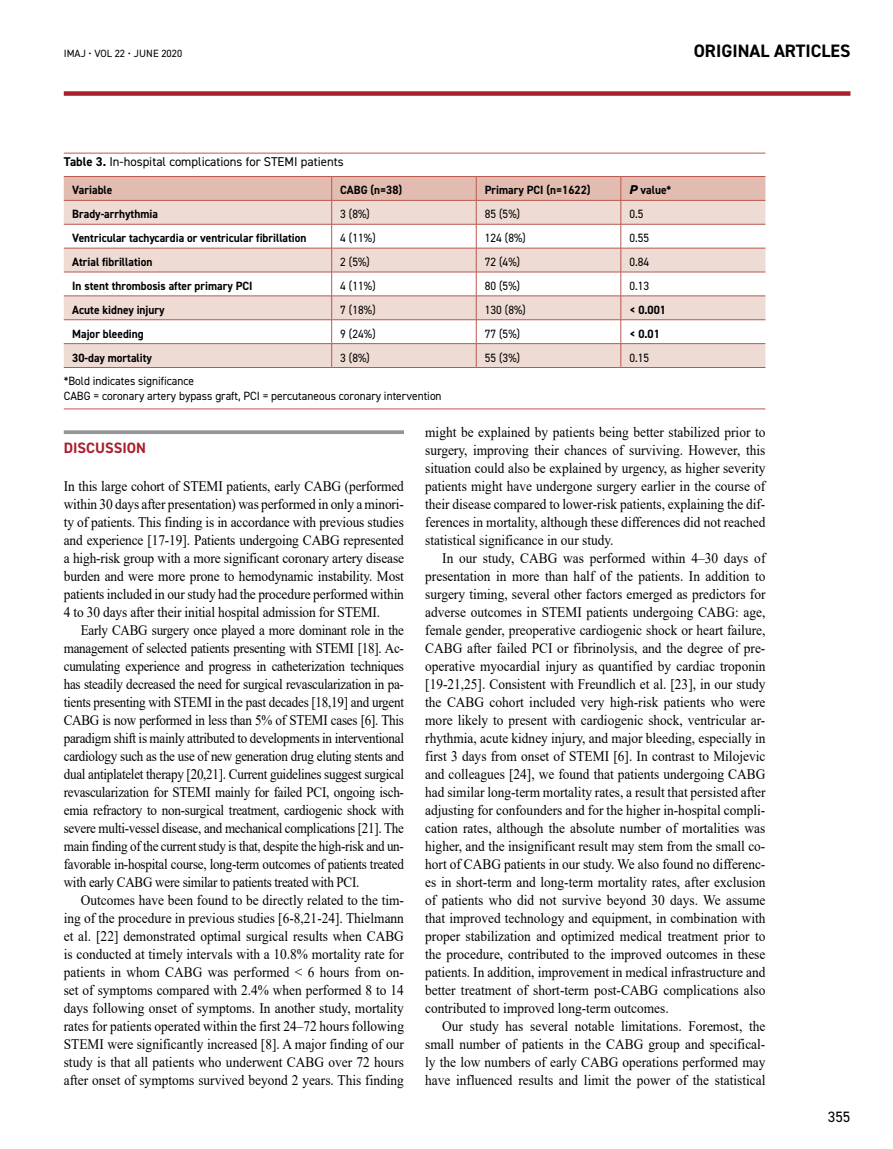
<style>
.page{position:relative;width:893px;height:1149px;background:#fff}
.page>*{position:absolute;margin:0;border:0;box-sizing:border-box;transform-origin:0 0}
.t1{font:700 18px "DIN2014";color:#000}
.t2{font:700 15px "DIN2014";color:#aa1f2e}
.t3{font:15px "DIN2014";color:#000}
.t4{font:14.55px/18px "Times New Roman";color:#000;text-align:justify;scale:.92 1}
.t5{font:14.55px/18px "Times New Roman";color:#000;text-align:justify;scale:.9 1}
.t6{font:12.75px "DIN2014";color:#000}
.t7{font:700 12px "DIN2014";color:#000;scale:.95 1}
.t8{font:12px/15px "DIN2014";color:#000;scale:.95 1}
.t9{font:10.5px "DIN2014";color:#000}
.s1{font-weight:700}
.s2{font-family:"Verdana";font-style:italic}
</style>
<div class="page">
<div style="left:64px;top:91px;width:786px;height:5px;background:#aa1f2e"></div>
<svg style="left:64px;top:430px;width:340px;height:4px"></svg>
<hr style="left:64px;top:153px;width:701px;height:1px;background:#ba584f">
<hr style="left:64px;top:408px;width:701px;height:1px;background:#ba584f">
<svg style="left:64px;top:176px;width:701px;height:191px"></svg>
<hr style="left:64px;top:367px;width:268px;height:1px;background:#ba584f">
<hr style="left:332px;top:367px;width:144px;height:1px;background:#ba584f">
<hr style="left:476px;top:367px;width:145px;height:1px;background:#ba584f">
<hr style="left:621px;top:367px;width:144px;height:1px;background:#ba584f">
<p class="t9" style="left:64px;top:47px;width:120px">IMAJ • VOL 22 • JUNE 2020</p>
<p class="t1" style="left:694px;top:39px;width:158px">ORIGINAL ARTICLES</p>
<p class="t6" style="left:64px;top:154px;width:281px"><span class="s1">Table 3.</span> In-hospital complications for STEMI patients</p>
<p class="t7" style="left:72px;top:182px;width:44px">Variable</p>
<p class="t7" style="left:340px;top:182px;width:67px">CABG (n=38)</p>
<p class="t7" style="left:485px;top:182px;width:113px">Primary PCI (n=1622)</p>
<p class="t7" style="left:629px;top:182px;width:46px"><span class="s2">P</span> value*</p>
<p class="t7" style="left:72px;top:206px;width:92px">Brady-arrhythmia</p>
<p class="t8" style="left:340px;top:206px;width:33px">3 (8%)</p>
<p class="t8" style="left:485px;top:206px;width:39px">85 (5%)</p>
<p class="t8" style="left:629px;top:206px;width:16px">0.5</p>
<p class="t7" style="left:72px;top:230px;width:248px">Ventricular tachycardia or ventricular fibrillation</p>
<p class="t8" style="left:340px;top:230px;width:39px">4 (11%)</p>
<p class="t8" style="left:485px;top:230px;width:45px">124 (8%)</p>
<p class="t8" style="left:629px;top:230px;width:22px">0.55</p>
<p class="t7" style="left:72px;top:254px;width:86px">Atrial fibrillation</p>
<p class="t8" style="left:340px;top:254px;width:33px">2 (5%)</p>
<p class="t8" style="left:485px;top:254px;width:39px">72 (4%)</p>
<p class="t8" style="left:629px;top:254px;width:22px">0.84</p>
<p class="t7" style="left:72px;top:278px;width:191px">In stent thrombosis after primary PCI</p>
<p class="t8" style="left:340px;top:278px;width:39px">4 (11%)</p>
<p class="t8" style="left:485px;top:278px;width:39px">80 (5%)</p>
<p class="t8" style="left:629px;top:278px;width:22px">0.13</p>
<p class="t7" style="left:72px;top:301px;width:99px">Acute kidney injury</p>
<p class="t8" style="left:340px;top:302px;width:39px">7 (18%)</p>
<p class="t8" style="left:485px;top:302px;width:45px">130 (8%)</p>
<p class="t7" style="left:629px;top:301px;width:40px">&lt; 0.001</p>
<p class="t7" style="left:72px;top:325px;width:77px">Major bleeding</p>
<p class="t8" style="left:340px;top:326px;width:39px">9 (24%)</p>
<p class="t8" style="left:485px;top:326px;width:39px">77 (5%)</p>
<p class="t7" style="left:629px;top:325px;width:34px">&lt; 0.01</p>
<p class="t7" style="left:72px;top:349px;width:85px">30-day mortality</p>
<p class="t8" style="left:340px;top:349px;width:33px">3 (8%)</p>
<p class="t8" style="left:485px;top:349px;width:39px">55 (3%)</p>
<p class="t8" style="left:629px;top:349px;width:22px">0.15</p>
<p class="t8" style="left:64px;top:373px;width:399px">*Bold indicates significance<br>CABG = coronary artery bypass graft, PCI = percutaneous coronary intervention</p>
<p class="t2" style="left:64px;top:438px;width:84px">DISCUSSION</p>
<p class="t4" style="left:64px;top:476px;width:371px">In this large cohort of STEMI patients, early CABG (performed within 30 days after presentation) was performed in only a minori&shy;ty of patients. This finding is in accordance with previous studies and experience [17-19]. Patients undergoing CABG represented a high-risk group with a more significant coronary artery disease burden and were more prone to hemodynamic instability. Most patients included in our study had the procedure performed within 4 to 30 days after their initial hospital admission for STEMI.</p>
<p class="t5" style="left:64px;top:620px;width:380px;text-indent:17px">Early CABG surgery once played a more dominant role in the management of selected patients presenting with STEMI [18]. Ac&shy;cumulating experience and progress in catheterization techniques has steadily decreased the need for surgical revascularization in pa&shy;tients presenting with STEMI in the past decades [18,19] and urgent CABG is now performed in less than 5% of STEMI cases [6]. This paradigm shift is mainly attributed to developments in interventional cardiology such as the use of new generation drug eluting stents and dual antiplatelet therapy [20,21]. Current guidelines suggest surgical revascularization for STEMI mainly for failed PCI, ongoing isch&shy;emia refractory to non-surgical treatment, cardiogenic shock with severe multi-vessel disease, and mechanical complications [21]. The main finding of the current study is that, despite the high-risk and un&shy;favorable in-hospital course, long-term outcomes of patients treated with early CABG were similar to patients treated with PCI.</p>
<p class="t4" style="left:64px;top:890px;width:371px;text-indent:17px">Outcomes have been found to be directly related to the tim&shy;ing of the procedure in previous studies [6-8,21-24]. Thielmann et al. [22] demonstrated optimal surgical results when CABG is conducted at timely intervals with a 10.8% mortality rate for patients in whom CABG was performed &lt; 6 hours from on&shy;set of symptoms compared with 2.4% when performed 8 to 14 days following onset of symptoms. In another study, mortality rates for patients operated within the first 24–72 hours following STEMI were significantly increased [8]. A major finding of our study is that all patients who underwent CABG over 72 hours after onset of symptoms survived beyond 2 years. This finding</p>
<p class="t4" style="left:425px;top:422px;width:371px">might be explained by patients being better stabilized prior to surgery, improving their chances of surviving. However, this situation could also be explained by urgency, as higher severity patients might have undergone surgery earlier in the course of their disease compared to lower-risk patients, explaining the dif&shy;ferences in mortality, although these differences did not reached statistical significance in our study.</p>
<p class="t4" style="left:425px;top:548px;width:371px;text-indent:17px">In our study, CABG was performed within 4–30 days of presentation in more than half of the patients. In addition to surgery timing, several other factors emerged as predictors for adverse outcomes in STEMI patients undergoing CABG: age, female gender, preoperative cardiogenic shock or heart failure, CABG after failed PCI or fibrinolysis, and the degree of pre&shy;operative myocardial injury as quantified by cardiac troponin [19-21,25]. Consistent with Freundlich et al. [23], in our study the CABG cohort included very high-risk patients who were more likely to present with cardiogenic shock, ventricular ar&shy;rhythmia, acute kidney injury, and major bleeding, especially in first 3 days from onset of STEMI [6]. In contrast to Milojevic and colleagues [24], we found that patients undergoing CABG had similar long-term mortality rates, a result that persisted after adjusting for confounders and for the higher in-hospital compli&shy;cation rates, although the absolute number of mortalities was higher, and the insignificant result may stem from the small co&shy;hort of CABG patients in our study. We also found no differenc&shy;es in short-term and long-term mortality rates, after exclusion of patients who did not survive beyond 30 days. We assume that improved technology and equipment, in combination with proper stabilization and optimized medical treatment prior to the procedure, contributed to the improved outcomes in these patients. In addition, improvement in medical infrastructure and better treatment of short-term post-CABG complications also contributed to improved long-term outcomes.</p>
<p class="t4" style="left:425px;top:1016px;width:371px;text-indent:17px">Our study has several notable limitations. Foremost, the small number of patients in the CABG group and specifical&shy;ly the low numbers of early CABG operations performed may have influenced results and limit the power of the statistical</p>
<p class="t3" style="left:828px;top:1106px;width:24px">355</p>
</div>
